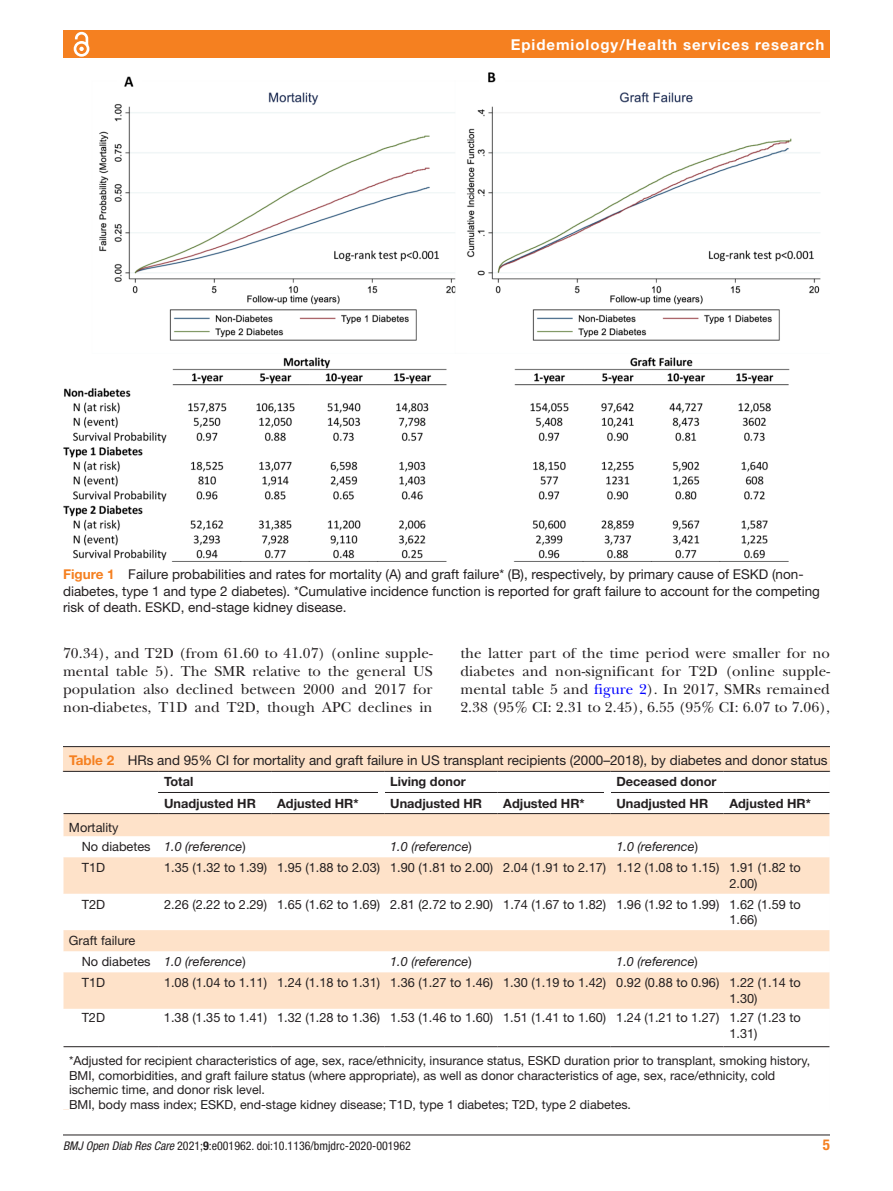
<style>
.page{position:relative;width:893px;height:1191px;background:#fff}
.page>*{position:absolute;margin:0;border:0;box-sizing:border-box;transform-origin:0 0}
.t1{font:15px/18px "New Baskerville";letter-spacing:.005em;color:#231f20;text-align:justify}
.t2{font:700 15px "Helvetica Neue LT Std";letter-spacing:.065em;color:#fff}
.t3{font:700 condensed 15px "Helvetica Neue LT Std";color:#f58020}
.t4{font:13.5px/16.2px "Helvetica Neue LT Std";color:#231f20}
.t5{font:12.75px/15.3px "Helvetica Neue LT Std";color:#231f20}
.t6{font:700 12.75px "Helvetica Neue LT Std";color:#231f20}
.t7{font:italic 12.75px "Helvetica Neue LT Std";color:#231f20}
.t8{font:12.45px/15px "Helvetica Neue LT Std";color:#231f20}
.t9{font:condensed 12px "Helvetica Neue LT Std";color:#231f20}
.s1{font-weight:700;color:#f58020}
.s2{color:#00f}
.s3{font-style:italic}
.s4{font-style:normal}
.s5{font-weight:700}
</style>
<div class="page">
<hr style="left:63px;top:1134px;width:767px;height:1px;background:#231f20">
<div style="left:63px;top:31px;width:767px;height:27px;background:#f58020"></div>
<svg style="left:73px;top:31px;width:17px;height:26px"></svg>
<img style="left:63px;top:73px;width:758px;height:488px">
<div style="left:63px;top:747px;width:767px;height:362px;background:#fee2c9"></div>
<hr style="left:63px;top:746px;width:767px;height:1px;background:#231f20">
<svg style="left:64px;top:772px;width:766px;height:337px;fill:#fff"></svg>
<hr style="left:63px;top:813px;width:95px;height:1px;background:#231f20">
<hr style="left:63px;top:771px;width:95px;height:1px;background:#231f20">
<hr style="left:158px;top:771px;width:113px;height:1px;background:#231f20">
<hr style="left:271px;top:771px;width:113px;height:1px;background:#231f20">
<hr style="left:384px;top:771px;width:113px;height:1px;background:#231f20">
<hr style="left:497px;top:771px;width:113px;height:1px;background:#231f20">
<hr style="left:610px;top:771px;width:113px;height:1px;background:#231f20">
<hr style="left:723px;top:771px;width:107px;height:1px;background:#231f20">
<hr style="left:158px;top:792px;width:113px;height:1px;background:#231f20">
<hr style="left:158px;top:813px;width:113px;height:1px;background:#231f20">
<hr style="left:271px;top:792px;width:113px;height:1px;background:#231f20">
<hr style="left:271px;top:813px;width:113px;height:1px;background:#231f20">
<hr style="left:384px;top:792px;width:113px;height:1px;background:#231f20">
<hr style="left:384px;top:813px;width:113px;height:1px;background:#231f20">
<hr style="left:497px;top:792px;width:113px;height:1px;background:#231f20">
<hr style="left:497px;top:813px;width:113px;height:1px;background:#231f20">
<hr style="left:610px;top:792px;width:113px;height:1px;background:#231f20">
<hr style="left:610px;top:813px;width:113px;height:1px;background:#231f20">
<hr style="left:723px;top:792px;width:107px;height:1px;background:#231f20">
<hr style="left:723px;top:813px;width:107px;height:1px;background:#231f20">
<hr style="left:63px;top:1046px;width:95px;height:1px;background:#231f20">
<hr style="left:158px;top:1046px;width:113px;height:1px;background:#231f20">
<hr style="left:271px;top:1046px;width:113px;height:1px;background:#231f20">
<hr style="left:384px;top:1046px;width:113px;height:1px;background:#231f20">
<hr style="left:497px;top:1046px;width:113px;height:1px;background:#231f20">
<hr style="left:610px;top:1046px;width:113px;height:1px;background:#231f20">
<hr style="left:723px;top:1046px;width:107px;height:1px;background:#231f20">
<svg style="left:63px;top:771px;width:1px;height:86px"></svg>
<hr style="left:63px;top:857px;width:1px;height:36px;background:#fff">
<hr style="left:63px;top:893px;width:1px;height:37px;background:#fff">
<svg style="left:63px;top:930px;width:1px;height:42px"></svg>
<hr style="left:63px;top:972px;width:1px;height:36px;background:#fff">
<hr style="left:63px;top:1008px;width:1px;height:38px;background:#fff">
<hr style="left:63px;top:1046px;width:1px;height:63px;background:#fff">
<hr style="left:69px;top:1093px;width:761px;height:2px;background:#fff">
<hr style="left:69px;top:1108px;width:761px;height:2px;background:#fff">
<svg style="left:378px;top:790px;width:6px;height:4px"></svg>
<svg style="left:604px;top:790px;width:6px;height:4px"></svg>
<p class="t2" style="left:511px;top:35px;width:315px">Epidemiology/Health services research</p>
<p class="t4" style="left:63px;top:566px;width:758px"><span class="s1">Figure 1</span> Failure probabilities and rates for mortality (A) and graft failure* (B), respectively, by primary cause of ESKD (non&shy;diabetes, type 1 and type 2 diabetes). *Cumulative incidence function is reported for graft failure to account for the competing risk of death. ESKD, end-stage kidney disease.</p>
<p class="t1" style="left:63px;top:644px;width:371px">70.34), and T2D (from 61.60 to 41.07) (online supple&shy;mental table 5). The SMR relative to the general US population also declined between 2000 and 2017 for non-diabetes, T1D and T2D, though APC declines in</p>
<p class="t1" style="left:460px;top:644px;width:371px">the latter part of the time period were smaller for no diabetes and non-significant for T2D (online supple&shy;mental table 5 and <span class="s2">figure 2</span>). In 2017, SMRs remained 2.38 (95% CI: 2.31 to 2.45), 6.55 (95% CI: 6.07 to 7.06),</p>
<p class="t4" style="left:69px;top:752px;width:760px"><span class="s1">Table 2</span> HRs and 95% CI for mortality and graft failure in US transplant recipients (2000–2018), by diabetes and donor status</p>
<p class="t6" style="left:164px;top:774px;width:31px">Total</p>
<p class="t6" style="left:390px;top:774px;width:77px">Living donor</p>
<p class="t6" style="left:616px;top:774px;width:102px">Deceased donor</p>
<p class="t6" style="left:164px;top:795px;width:93px">Unadjusted HR</p>
<p class="t6" style="left:277px;top:795px;width:83px">Adjusted HR*</p>
<p class="t6" style="left:390px;top:795px;width:93px">Unadjusted HR</p>
<p class="t6" style="left:503px;top:795px;width:83px">Adjusted HR*</p>
<p class="t6" style="left:616px;top:795px;width:93px">Unadjusted HR</p>
<p class="t6" style="left:729px;top:795px;width:83px">Adjusted HR*</p>
<p class="t5" style="left:82px;top:817px;width:165px;line-height:19.6px;text-indent:-13px">Mortality<br>No diabetes <span class="s3">1.0 (reference</span>)</p>
<p class="t7" style="left:390px;top:839px;width:83px">1.0 (reference<span class="s4">)</span></p>
<p class="t7" style="left:616px;top:839px;width:83px">1.0 (reference<span class="s4">)</span></p>
<p class="t5" style="left:82px;top:860px;width:25px">T1D</p>
<p class="t5" style="left:729px;top:860px;width:73px;text-indent:-565px">1.35 (1.32 to 1.39) 1.95 (1.88 to 2.03) 1.90 (1.81 to 2.00) 2.04 (1.91 to 2.17) 1.12 (1.08 to 1.15) 1.91 (1.82 to<br>2.00)</p>
<p class="t5" style="left:82px;top:896px;width:25px">T2D</p>
<p class="t5" style="left:729px;top:896px;width:73px;text-indent:-565px">2.26 (2.22 to 2.29) 1.65 (1.62 to 1.69) 2.81 (2.72 to 2.90) 1.74 (1.67 to 1.82) 1.96 (1.92 to 1.99) 1.62 (1.59 to<br>1.66)</p>
<p class="t5" style="left:82px;top:930px;width:165px;line-height:21.1px;text-indent:-13px">Graft failure<br>No diabetes <span class="s3">1.0 (reference</span>)</p>
<p class="t7" style="left:390px;top:954px;width:83px">1.0 (reference<span class="s4">)</span></p>
<p class="t7" style="left:616px;top:954px;width:83px">1.0 (reference<span class="s4">)</span></p>
<p class="t5" style="left:82px;top:975px;width:25px">T1D</p>
<p class="t5" style="left:729px;top:975px;width:73px;text-indent:-565px">1.08 (1.04 to 1.11) 1.24 (1.18 to 1.31) 1.36 (1.27 to 1.46) 1.30 (1.19 to 1.42) 0.92 (0.88 to 0.96) 1.22 (1.14 to<br>1.30)</p>
<p class="t5" style="left:82px;top:1010px;width:25px">T2D</p>
<p class="t5" style="left:729px;top:1010px;width:73px;text-indent:-565px">1.38 (1.35 to 1.41) 1.32 (1.28 to 1.36) 1.53 (1.46 to 1.60) 1.51 (1.41 to 1.60) 1.24 (1.21 to 1.27) 1.27 (1.23 to<br>1.31)</p>
<p class="t8" style="left:69px;top:1052px;width:743px">*Adjusted for recipient characteristics of age, sex, race/ethnicity, insurance status, ESKD duration prior to transplant, smoking history, BMI, comorbidities, and graft failure status (where appropriate), as well as donor characteristics of age, sex, race/ethnicity, cold ischemic time, and donor risk level.<br>BMI, body mass index; ESKD, end-stage kidney disease; T1D, type 1 diabetes; T2D, type 2 diabetes.</p>
<p class="t9" style="left:63px;top:1138px;width:349px"><span class="s3">BMJ Open Diab Res Care</span> 2021;<span class="s5">9</span>:e001962. doi:10.1136/bmjdrc-2020-001962</p>
<p class="t3" style="left:823px;top:1135px;width:9px">5</p>
</div>
